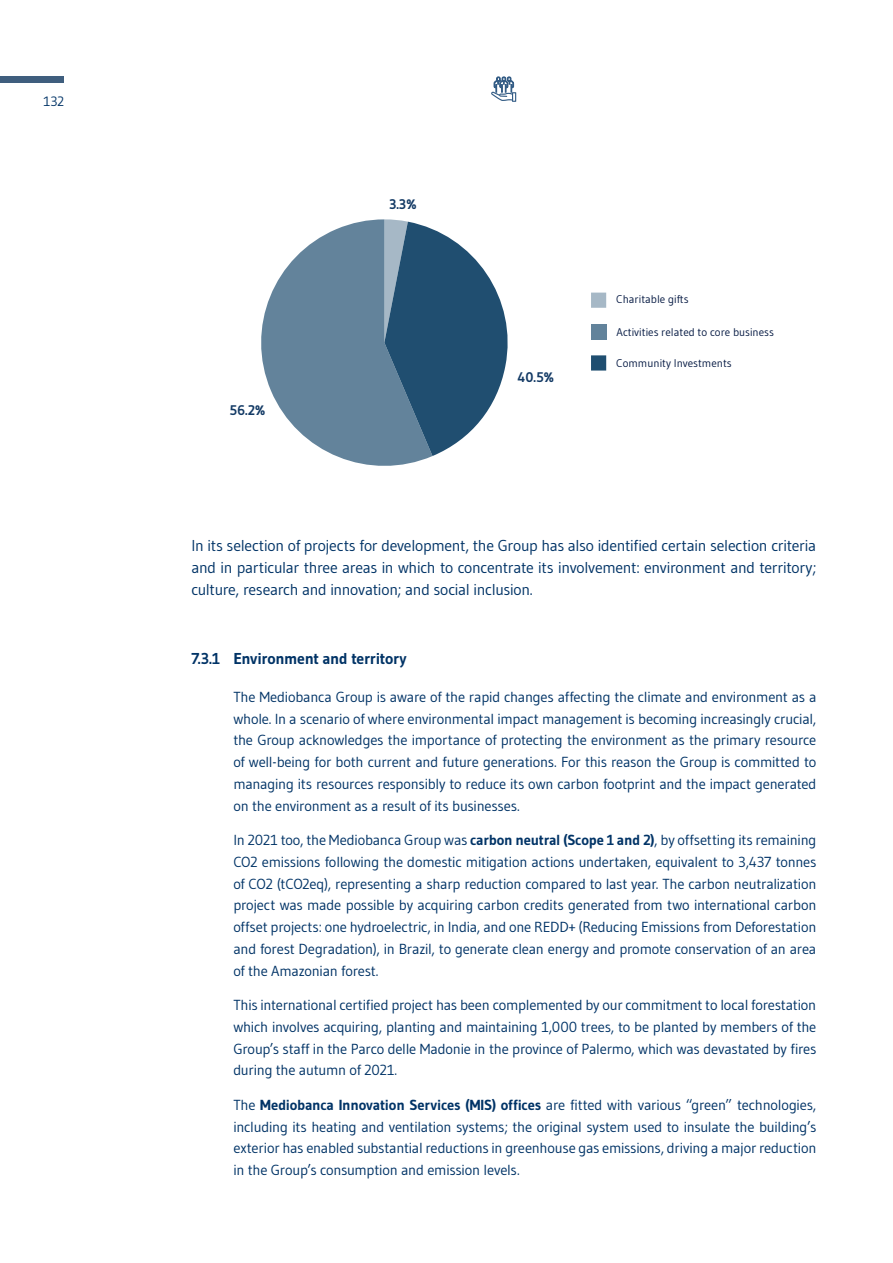
<style>
.page{position:relative;width:893px;height:1263px;background:#fff}
.page>*{position:absolute;margin:0;border:0;box-sizing:border-box;transform-origin:0 0}
.testo{font:15.75px/21.8px "Gudea";letter-spacing:-.02em;color:#036;text-align:justify}
.testo-2{font:700 15.75px "Gudea";letter-spacing:-.02em;color:#036}
.testo-3{font:14.55px/21.8px "Gudea";letter-spacing:-.015em;color:#036;text-align:justify}
.t1{font:700 13.95px "Gudea";color:#133a65}
.t2{font:13.5px "Gudea";color:#036}
.t3{font:11.1px "Gudea";color:#071b44}
.s1{font-weight:700}
</style>
<div class="page">
<div style="left:0;top:77px;width:64px;height:6px;background:#3f5e7e"></div>
<svg style="left:491px;top:77px;width:25px;height:25px"></svg>
<svg style="left:261px;top:219px;width:247px;height:247px"></svg>
<div style="left:591px;top:293px;width:15px;height:15px;background:#a6b8c6"></div>
<div style="left:591px;top:324px;width:15px;height:15px;background:#62839b"></div>
<div style="left:591px;top:355px;width:15px;height:16px;background:#1f4e70"></div>
<p class="t2" style="left:43px;top:93px;width:22px">132</p>
<p class="t1" style="left:229px;top:401px;width:37px">56.2%</p>
<p class="t1" style="left:389px;top:196px;width:29px">3.3%</p>
<p class="t1" style="left:518px;top:368px;width:38px">40.5%</p>
<p class="t3" style="left:616px;top:292px;width:74px">Charitable gifts</p>
<p class="t3" style="left:617px;top:325px;width:159px">Activities related to core business</p>
<p class="t3" style="left:616px;top:356px;width:117px">Community Investments</p>
<p class="testo" style="left:191px;top:534px;width:627px">In its selection of projects for development, the Group has also identified certain selection criteria and in particular three areas in which to concentrate its involvement: environment and territory; culture, research and innovation; and social inclusion.</p>
<p class="testo-2" style="left:191px;top:648px;width:217px">7.3.1 Environment and territory</p>
<p class="testo-3" style="left:233px;top:686px;width:585px">The Mediobanca Group is aware of the rapid changes affecting the climate and environment as a whole. In a scenario of where environmental impact management is becoming increasingly crucial, the Group acknowledges the importance of protecting the environment as the primary resource of well-being for both current and future generations. For this reason the Group is committed to managing its resources responsibly to reduce its own carbon footprint and the impact generated on the environment as a result of its businesses.</p>
<p class="testo-3" style="left:233px;top:829px;width:585px">In 2021 too, the Mediobanca Group was <span class="s1">carbon neutral (Scope 1 and 2)</span>, by offsetting its remaining CO2 emissions following the domestic mitigation actions undertaken, equivalent to 3,437 tonnes of CO2 (tCO2eq), representing a sharp reduction compared to last year. The carbon neutralization project was made possible by acquiring carbon credits generated from two international carbon offset projects: one hydroelectric, in India, and one REDD+ (Reducing Emissions from Deforestation and forest Degradation), in Brazil, to generate clean energy and promote conservation of an area of the Amazonian forest.</p>
<p class="testo-3" style="left:233px;top:994px;width:585px">This international certified project has been complemented by our commitment to local forestation which involves acquiring, planting and maintaining 1,000 trees, to be planted by members of the Group’s staff in the Parco delle Madonie in the province of Palermo, which was devastated by fires during the autumn of 2021.</p>
<p class="testo-3" style="left:233px;top:1094px;width:585px">The <span class="s1">Mediobanca Innovation Services (MIS) offices</span> are fitted with various “green” technologies, including its heating and ventilation systems; the original system used to insulate the building’s exterior has enabled substantial reductions in greenhouse gas emissions, driving a major reduction in the Group’s consumption and emission levels.</p>
</div>
